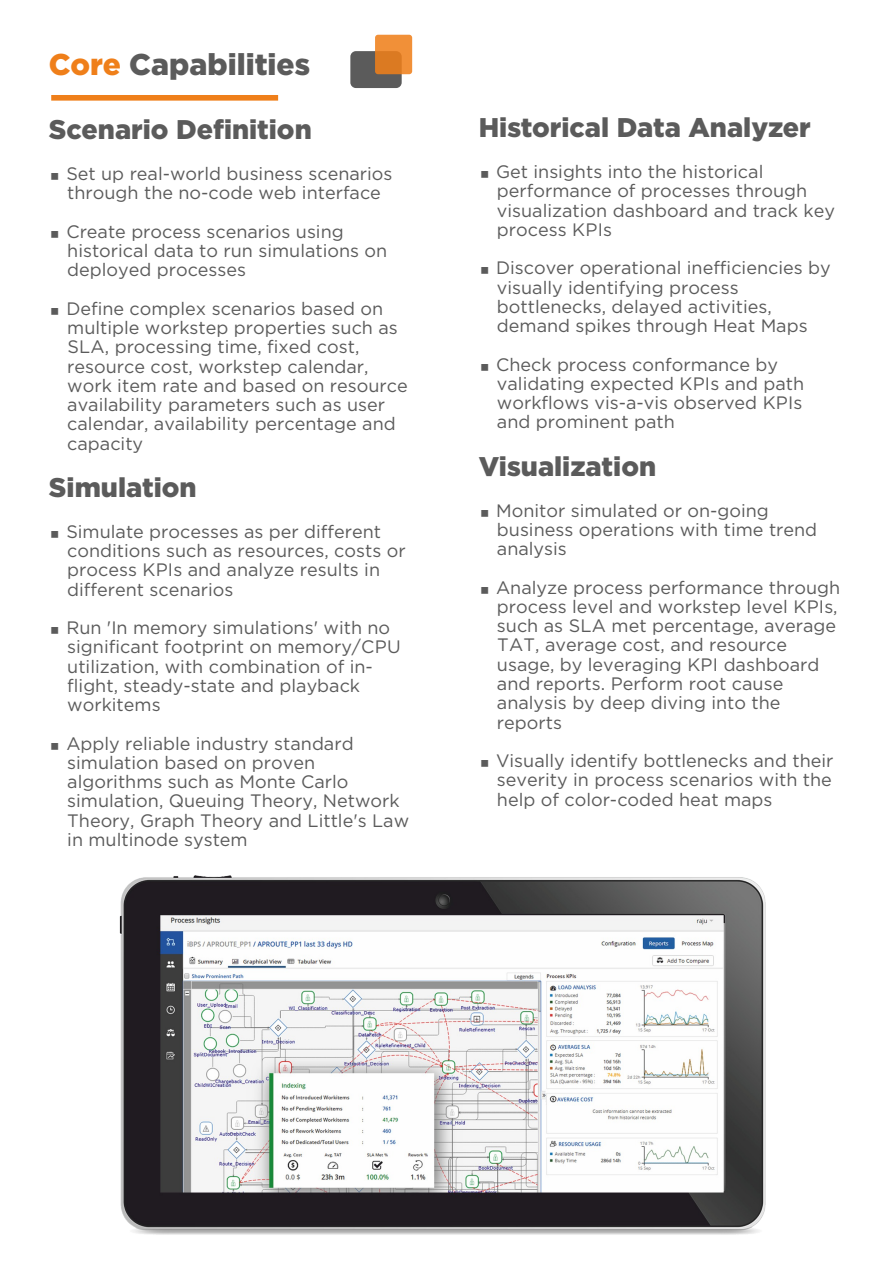
<style>
.page{position:relative;width:893px;height:1263px;background:#fff}
.page>*{position:absolute;margin:0;border:0;box-sizing:border-box;transform-origin:0 0}
.t1{font:900 30px "Gotham";color:#5b5b5b}
.t2{font:900 27px "Gotham";color:#5b5b5b}
.t3{font:18px/19.2px "Gotham";color:#5b5b5b}
.s1{color:#ef7f1a}
</style>
<div class="page">
<div style="left:51px;top:95px;width:227px;height:6px;background:#ef7f1a"></div>
<div style="left:350px;top:51px;width:52px;height:37px;background:#5b5b5b;border-radius:6px"></div>
<div style="left:375px;top:35px;width:37px;height:39px;background:#ef7f1a;border-radius:3px;opacity:.87"></div>
<img style="left:119px;top:875px;width:647px;height:360px">
<h1 class="t1" style="left:49px;top:53px;width:263px"><span class="s1">Core</span> Capabilities</h1>
<h2 class="t2" style="left:49px;top:119px;width:264px">Scenario Definition</h2>
<p class="t3" style="left:66px;top:165px;width:328px">Set up real-world business scenarios through the no-code web interface</p>
<p class="t3" style="left:66px;top:223px;width:322px">Create process scenarios using historical data to run simulations on deployed processes</p>
<p class="t3" style="left:66px;top:300px;width:343px">Define complex scenarios based on multiple workstep properties such as SLA, processing time, fixed cost, resource cost, workstep calendar, work item rate and based on resource availability parameters such as user calendar, availability percentage and capacity</p>
<h2 class="t2" style="left:49px;top:477px;width:149px">Simulation</h2>
<p class="t3" style="left:66px;top:523px;width:341px">Simulate processes as per different conditions such as resources, costs or process KPIs and analyze results in different scenarios</p>
<p class="t3" style="left:66px;top:619px;width:336px">Run 'In memory simulations' with no significant footprint on memory/CPU utilization, with combination of in&shy;flight, steady-state and playback workitems</p>
<p class="t3" style="left:66px;top:735px;width:344px">Apply reliable industry standard simulation based on proven algorithms such as Monte Carlo simulation, Queuing Theory, Network<br>Theory, Graph Theory and Little's Law in multinode system</p>
<h2 class="t2" style="left:479px;top:117px;width:334px">Historical Data Analyzer</h2>
<p class="t3" style="left:496px;top:163px;width:341px">Get insights into the historical performance of processes through visualization dashboard and track key process KPIs</p>
<p class="t3" style="left:496px;top:260px;width:336px">Discover operational inefficiencies by visually identifying process bottlenecks, delayed activities, demand spikes through Heat Maps</p>
<p class="t3" style="left:496px;top:356px;width:310px">Check process conformance by validating expected KPIs and path workflows vis-a-vis observed KPIs and prominent path</p>
<h2 class="t2" style="left:479px;top:456px;width:179px">Visualization</h2>
<p class="t3" style="left:496px;top:502px;width:323px">Monitor simulated or on-going business operations with time trend analysis</p>
<p class="t3" style="left:496px;top:579px;width:346px">Analyze process performance through process level and workstep level KPIs, such as SLA met percentage, average<br>TAT, average cost, and resource usage, by leveraging KPI dashboard and reports. Perform root cause analysis by deep diving into the reports</p>
<p class="t3" style="left:496px;top:752px;width:339px;text-align:justify">Visually identify bottlenecks and their severity in process scenarios with the help of color-coded heat maps</p>
</div>
